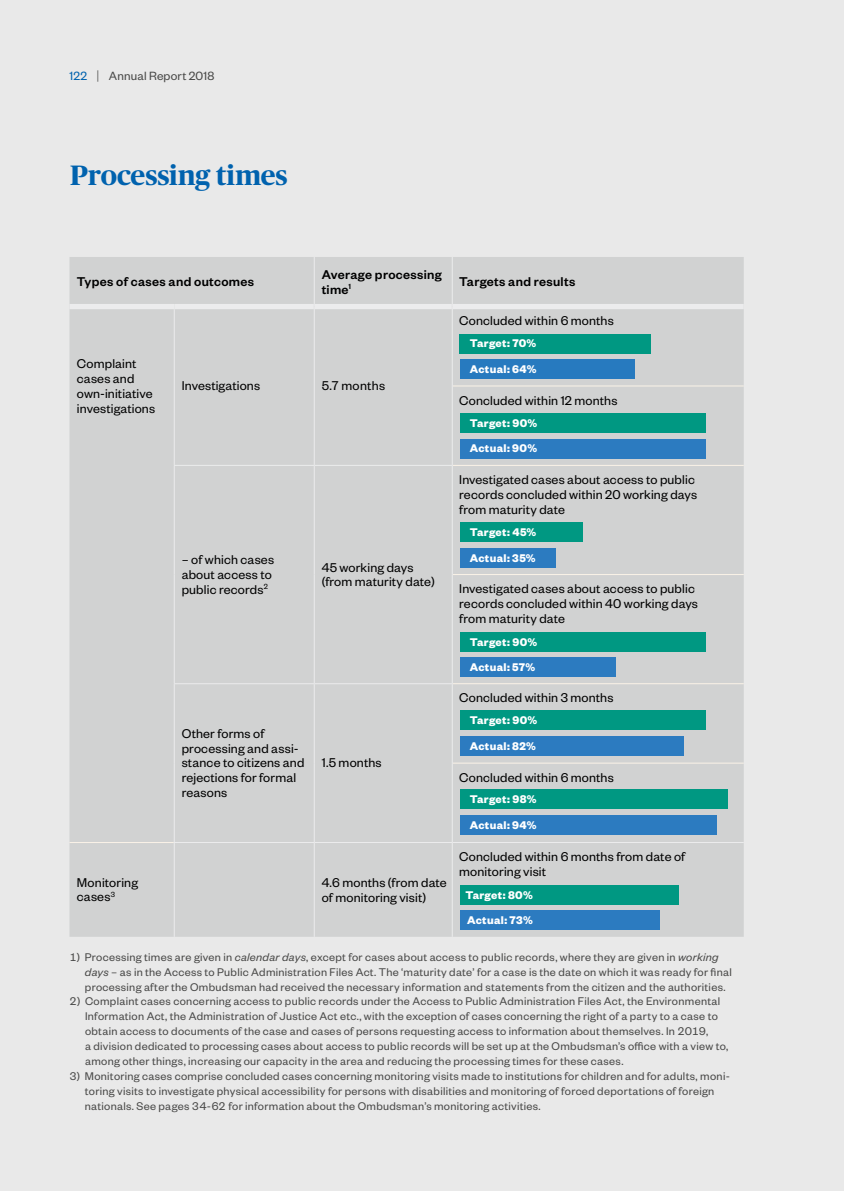
<style>
.page{position:relative;width:844px;height:1191px;background:#fff}
.page>*{position:absolute;margin:0;border:0;box-sizing:border-box;transform-origin:0 0}
.t1{font:28px "Publico Headline Bold 2";color:#0062ae}
.t2{font:14px/14.9px "Founders Grotesk Regular 2";letter-spacing:.01em;color:#000}
.t3{font:500 14px/14.9px "Founders Grotesk";letter-spacing:.025em;color:#000}
.t4{font:13.12px "Founders Grotesk Regular 2";letter-spacing:.015em;color:#494948}
.t5{font:12.25px/14.9px "Founders Grotesk Regular 2";letter-spacing:.025em;color:#494948}
.t6{font:12.25px "Founders Grotesk Bold 2";letter-spacing:.03em;color:#fff}
.s1{color:#0062ae}
.s2{font-family:"Publico Headline Bold 2"}
.s3{font-family:"Founders Grotesk";font-style:italic}
</style>
<div class="page">
<div style="left:0;top:0;width:843px;height:1191px;background:#e9e9e9"></div>
<div style="left:69px;top:257px;width:674px;height:679px;background:#d1d2d2"></div>
<hr style="left:452px;top:385px;width:291px;height:1px;background:#fbf3e8">
<hr style="left:452px;top:574px;width:291px;height:1px;background:#fbf3e8">
<hr style="left:452px;top:683px;width:291px;height:1px;background:#fbf3e8">
<hr style="left:452px;top:762px;width:291px;height:1px;background:#fbf3e8">
<hr style="left:69px;top:842px;width:105px;height:1px;background:#fbf3e8">
<div style="left:69px;top:304px;width:105px;height:5px;background:#ececed"></div>
<div style="left:174px;top:304px;width:140px;height:5px;background:#ececed"></div>
<div style="left:314px;top:304px;width:137px;height:5px;background:#ececed"></div>
<div style="left:452px;top:304px;width:291px;height:5px;background:#ececed"></div>
<hr style="left:452px;top:465px;width:291px;height:1px;background:#fbf3e8">
<hr style="left:452px;top:842px;width:291px;height:1px;background:#ececed">
<hr style="left:174px;top:465px;width:140px;height:1px;background:#ececed">
<hr style="left:314px;top:465px;width:138px;height:1px;background:#ececed">
<hr style="left:174px;top:683px;width:140px;height:1px;background:#ececed">
<hr style="left:314px;top:683px;width:138px;height:1px;background:#ececed">
<hr style="left:174px;top:842px;width:140px;height:1px;background:#ececed">
<hr style="left:314px;top:842px;width:138px;height:1px;background:#ececed">
<hr style="left:314px;top:257px;width:1px;height:49px;background:#ececed">
<hr style="left:451px;top:257px;width:1px;height:49px;background:#ececed">
<hr style="left:174px;top:309px;width:1px;height:77px;background:#ececed">
<hr style="left:314px;top:306px;width:1px;height:80px;background:#ececed">
<hr style="left:451px;top:306px;width:1px;height:80px;background:#ececed">
<hr style="left:174px;top:386px;width:1px;height:79px;background:#ececed">
<hr style="left:314px;top:386px;width:1px;height:79px;background:#ececed">
<hr style="left:451px;top:386px;width:1px;height:79px;background:#ececed">
<hr style="left:174px;top:466px;width:1px;height:108px;background:#ececed">
<hr style="left:314px;top:466px;width:1px;height:108px;background:#ececed">
<hr style="left:451px;top:466px;width:1px;height:108px;background:#ececed">
<hr style="left:174px;top:574px;width:1px;height:109px;background:#ececed">
<hr style="left:314px;top:574px;width:1px;height:109px;background:#ececed">
<hr style="left:451px;top:574px;width:1px;height:109px;background:#ececed">
<hr style="left:174px;top:684px;width:1px;height:79px;background:#ececed">
<hr style="left:314px;top:684px;width:1px;height:79px;background:#ececed">
<hr style="left:451px;top:684px;width:1px;height:79px;background:#ececed">
<hr style="left:174px;top:763px;width:1px;height:79px;background:#ececed">
<hr style="left:314px;top:763px;width:1px;height:79px;background:#ececed">
<hr style="left:451px;top:763px;width:1px;height:79px;background:#ececed">
<hr style="left:174px;top:843px;width:1px;height:93px;background:#ececed">
<hr style="left:314px;top:843px;width:1px;height:93px;background:#ececed">
<hr style="left:451px;top:843px;width:1px;height:93px;background:#ececed">
<div style="left:459px;top:359px;width:175px;height:20px;background:#277abf"></div>
<div style="left:459px;top:439px;width:246px;height:19px;background:#2c7bc0"></div>
<div style="left:459px;top:548px;width:96px;height:19px;background:#2c7bc0"></div>
<div style="left:459px;top:657px;width:156px;height:20px;background:#2c7bc0"></div>
<div style="left:459px;top:736px;width:224px;height:19px;background:#2c7bc0"></div>
<div style="left:459px;top:815px;width:257px;height:19px;background:#2c7bc0"></div>
<div style="left:459px;top:910px;width:200px;height:20px;background:#2c7bc0"></div>
<div style="left:459px;top:334px;width:191px;height:19px;background:#009882"></div>
<div style="left:459px;top:413px;width:246px;height:20px;background:#009882"></div>
<div style="left:459px;top:522px;width:123px;height:20px;background:#009882"></div>
<div style="left:459px;top:632px;width:246px;height:19px;background:#009882"></div>
<div style="left:459px;top:710px;width:246px;height:20px;background:#009882"></div>
<div style="left:459px;top:789px;width:268px;height:20px;background:#009882"></div>
<div style="left:459px;top:885px;width:219px;height:19px;background:#009882"></div>
<p class="t4" style="left:69px;top:68px;width:146px"><span class="s1">122</span> <span class="s2">|</span> Annual Report 2018</p>
<h1 class="t1" style="left:70px;top:155px;width:219px">Processing times</h1>
<p class="t3" style="left:77px;top:273px;width:179px">Types of cases and outcomes</p>
<p class="t3" style="left:321px;top:266px;width:121px">Average processing time<sup>1</sup></p>
<p class="t3" style="left:459px;top:273px;width:118px">Targets and results</p>
<p class="t2" style="left:459px;top:313px;width:156px">Concluded within 6 months</p>
<p class="t2" style="left:77px;top:355px;width:80px">Complaint cases and own-initiative investigations</p>
<p class="t2" style="left:182px;top:378px;width:80px">Investigations</p>
<p class="t2" style="left:321px;top:378px;width:65px">5.7 months</p>
<p class="t2" style="left:182px;top:551px;width:94px">– of which cases about access to public records<sup>2</sup></p>
<p class="t2" style="left:321px;top:559px;width:115px">45 working days (from maturity date)</p>
<p class="t2" style="left:182px;top:725px;width:124px">Other forms of processing and assi&shy;stance to citizens and rejections for formal reasons</p>
<p class="t2" style="left:321px;top:755px;width:61px">1.5 months</p>
<p class="t2" style="left:77px;top:874px;width:63px">Monitoring cases<sup>3</sup></p>
<p class="t2" style="left:321px;top:874px;width:127px">4.6 months (from date of monitoring visit)</p>
<p class="t6" style="left:469px;top:336px;width:68px">Target: 70%</p>
<p class="t6" style="left:469px;top:361px;width:68px">Actual: 64%</p>
<p class="t2" style="left:459px;top:392px;width:160px">Concluded within 12 months</p>
<p class="t6" style="left:469px;top:415px;width:69px">Target: 90%</p>
<p class="t6" style="left:469px;top:440px;width:69px">Actual: 90%</p>
<p class="t2" style="left:459px;top:471px;width:239px">Investigated cases about access to public records concluded within 20 working days from maturity date</p>
<p class="t6" style="left:469px;top:524px;width:68px">Target: 45%</p>
<p class="t6" style="left:469px;top:550px;width:67px">Actual: 35%</p>
<p class="t2" style="left:459px;top:580px;width:240px">Investigated cases about access to public records concluded within 40 working days from maturity date</p>
<p class="t6" style="left:469px;top:634px;width:69px">Target: 90%</p>
<p class="t6" style="left:469px;top:659px;width:67px">Actual: 57%</p>
<p class="t2" style="left:459px;top:690px;width:156px">Concluded within 3 months</p>
<p class="t6" style="left:469px;top:712px;width:69px">Target: 90%</p>
<p class="t6" style="left:469px;top:738px;width:68px">Actual: 82%</p>
<p class="t2" style="left:459px;top:769px;width:156px">Concluded within 6 months</p>
<p class="t6" style="left:469px;top:791px;width:68px">Target: 98%</p>
<p class="t6" style="left:469px;top:817px;width:68px">Actual: 94%</p>
<p class="t2" style="left:459px;top:848px;width:227px">Concluded within 6 months from date of monitoring visit</p>
<p class="t6" style="left:465px;top:887px;width:69px">Target: 80%</p>
<p class="t6" style="left:467px;top:912px;width:67px">Actual: 73%</p>
<p class="t5" style="left:85px;top:949px;width:648px;text-indent:-15px">1) Processing times are given in <span class="s3">calendar days</span>, except for cases about access to public records, where they are given in <span class="s3">working days</span> – as in the Access to Public Administration Files Act. The ‘maturity date’ for a case is the date on which it was ready for final processing after the Ombudsman had received the necessary information and statements from the citizen and the authorities.</p>
<p class="t5" style="left:85px;top:993px;width:644px;text-indent:-16px">2) Complaint cases concerning access to public records under the Access to Public Administration Files Act, the Environmental Information Act, the Administration of Justice Act etc., with the exception of cases concerning the right of a party to a case to obtain access to documents of the case and cases of persons requesting access to information about themselves. In 2019,<br>a division dedicated to processing cases about access to public records will be set up at the Ombudsman’s office with a view to, among other things, increasing our capacity in the area and reducing the processing times for these cases.</p>
<p class="t5" style="left:85px;top:1068px;width:646px;text-indent:-15px">3) Monitoring cases comprise concluded cases concerning monitoring visits made to institutions for children and for adults, moni&shy;toring visits to investigate physical accessibility for persons with disabilities and monitoring of forced deportations of foreign nationals. See pages 34-62 for information about the Ombudsman’s monitoring activities.</p>
</div>
